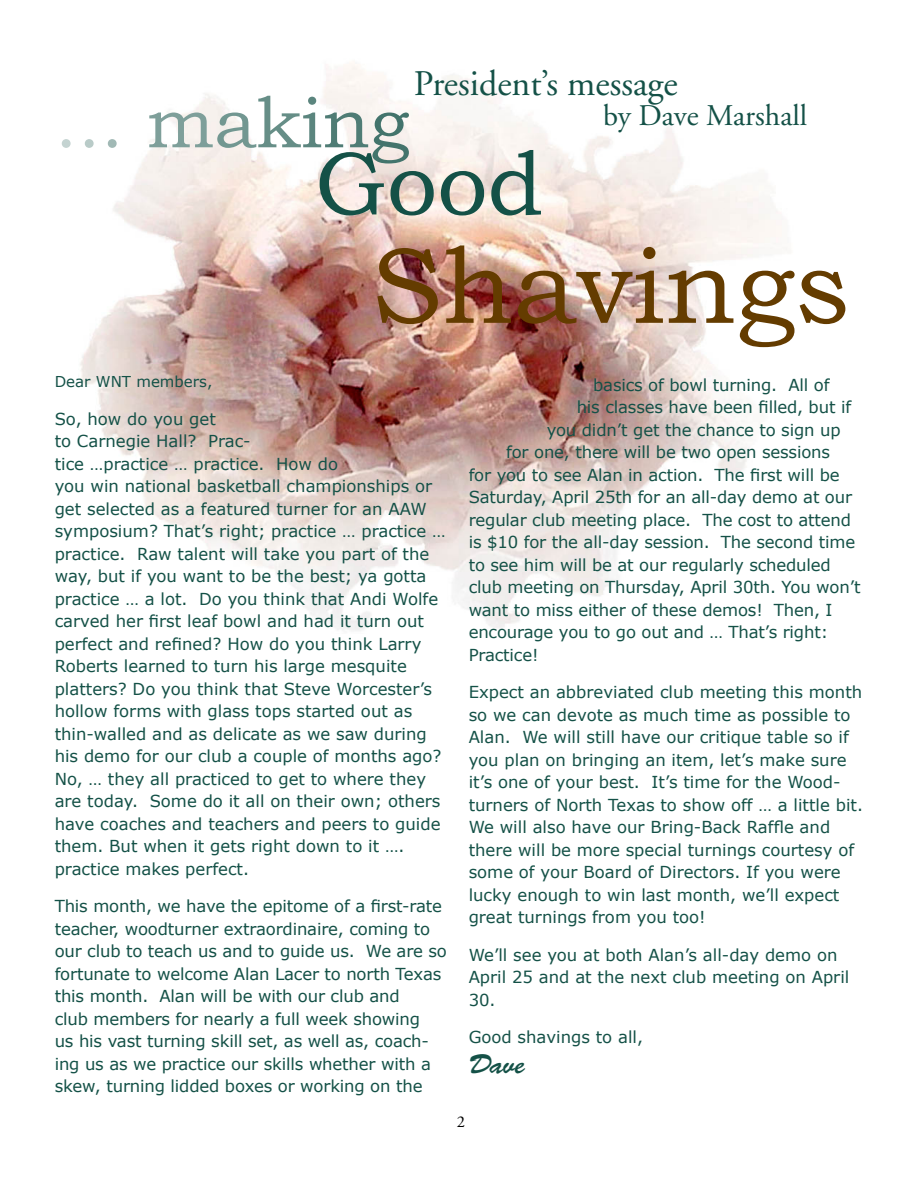
<style>
.page{position:relative;width:918px;height:1188px;background:#fff}
.page>*{position:absolute;margin:0;border:0;box-sizing:border-box;transform-origin:0 0}
.t1{font:108px "Bookman Old Style";color:#643c00}
.t2{font:90px "Bookman Old Style";color:#145147}
.t3{font:72px "Bookman Old Style";color:#c4d3d1}
.t4{font:36px "Adobe Garamond";color:#145147}
.t5{font:30px "Adobe Garamond";color:#145147}
.t6{font:27px "Brush Script Std";color:#145147}
.t7{font:16.5px/22.5px "Verdana";color:#145147}
.Page_Number{font:16.5px "Adobe Garamond";color:#000}
.t8{font:15px "Verdana";color:#145147}
.s1{color:#b9cbc8}
.s2{color:#a1b9b5}
.s3{color:#7e9f9a}
.s4{color:#729791}
.s5{color:#668e87}
.s6{color:#5b857e}
.s7{color:#4f7c75}
.s8{color:#43746c}
</style>
<div class="page">
<img style="left:80px;top:63px;width:707px;height:568px">
<p class="t4" style="left:414px;top:64px;width:266px">President’s message</p>
<p class="t5" style="left:603px;top:100px;width:206px">by Dave Marshall</p>
<p class="t3" style="left:55px;top:76px;width:356px">.<span class="s1">.</span><span class="s2">.</span> <span class="s3">m</span><span class="s4">a</span><span class="s5">k</span><span class="s6">i</span><span class="s7">n</span><span class="s8">g</span></p>
<p class="t2" style="left:315px;top:125px;width:230px">Good</p>
<p class="t1" style="left:371px;top:216px;width:481px">Shavings</p>
<p class="t8" style="left:55px;top:372px;width:159px">Dear WNT members,</p>
<p class="t7" style="left:55px;top:407px;width:393px">So, how do you get<br>to Carnegie Hall? Prac-<br>tice …practice … practice. How do<br>you win national basketball championships or get selected as a featured turner for an AAW symposium? That’s right; practice … practice … practice. Raw talent will take you part of the way, but if you want to be the best; ya gotta practice … a lot. Do you think that Andi Wolfe carved her first leaf bowl and had it turn out perfect and refined? How do you think Larry Roberts learned to turn his large mesquite platters? Do you think that Steve Worcester’s hollow forms with glass tops started out as thin-walled and as delicate as we saw during his demo for our club a couple of months ago?<br>No, … they all practiced to get to where they are today. Some do it all on their own; others have coaches and teachers and peers to guide them. But when it gets right down to it …. practice makes perfect.</p>
<p class="t7" style="left:55px;top:894px;width:394px">This month, we have the epitome of a first-rate teacher, woodturner extraordinaire, coming to our club to teach us and to guide us. We are so fortunate to welcome Alan Lacer to north Texas this month. Alan will be with our club and<br>club members for nearly a full week showing<br>us his vast turning skill set, as well as, coach&shy;ing us as we practice our skills whether with a skew, turning lidded boxes or working on the</p>
<p class="t7" style="left:593px;top:373px;width:238px">basics of bowl turning. All of</p>
<p class="t7" style="left:577px;top:395px;width:276px">his classes have been filled, but if</p>
<p class="t7" style="left:547px;top:418px;width:295px">you didn’t get the chance to sign up</p>
<p class="t7" style="left:506px;top:440px;width:325px">for one, there will be two open sessions</p>
<p class="t7" style="left:469px;top:463px;width:372px">for you to see Alan in action. The first will be</p>
<p class="t7" style="left:469px;top:485px;width:385px">Saturday, April 25th for an all-day demo at our</p>
<p class="t7" style="left:469px;top:508px;width:384px">regular club meeting place. The cost to attend</p>
<p class="t7" style="left:469px;top:530px;width:388px">is $10 for the all-day session. The second time</p>
<p class="t7" style="left:469px;top:553px;width:364px">to see him will be at our regularly scheduled</p>
<p class="t7" style="left:469px;top:575px;width:394px">club meeting on Thursday, April 30th. You won’t</p>
<p class="t7" style="left:469px;top:598px;width:365px">want to miss either of these demos! Then, I</p>
<p class="t7" style="left:469px;top:620px;width:361px">encourage you to go out and … That’s right:</p>
<p class="t7" style="left:469px;top:643px;width:71px">Practice!</p>
<p class="t7" style="left:469px;top:680px;width:396px">Expect an abbreviated club meeting this month so we can devote as much time as possible to Alan. We will still have our critique table so if you plan on bringing an item, let’s make sure it’s one of your best. It’s time for the Wood&shy;turners of North Texas to show off … a little bit.<br>We will also have our Bring-Back Raffle and there will be more special turnings courtesy of some of your Board of Directors. If you were lucky enough to win last month, we’ll expect great turnings from you too!</p>
<p class="t7" style="left:469px;top:943px;width:382px">We’ll see you at both Alan’s all-day demo on<br>April 25 and at the next club meeting on April<br>30.</p>
<p class="t7" style="left:469px;top:1025px;width:176px">Good shavings to all,</p>
<p class="t6" style="left:469px;top:1049px;width:57px">Dave</p>
<p class="Page_Number" style="left:457px;top:1112px;width:10px">2</p>
</div>
